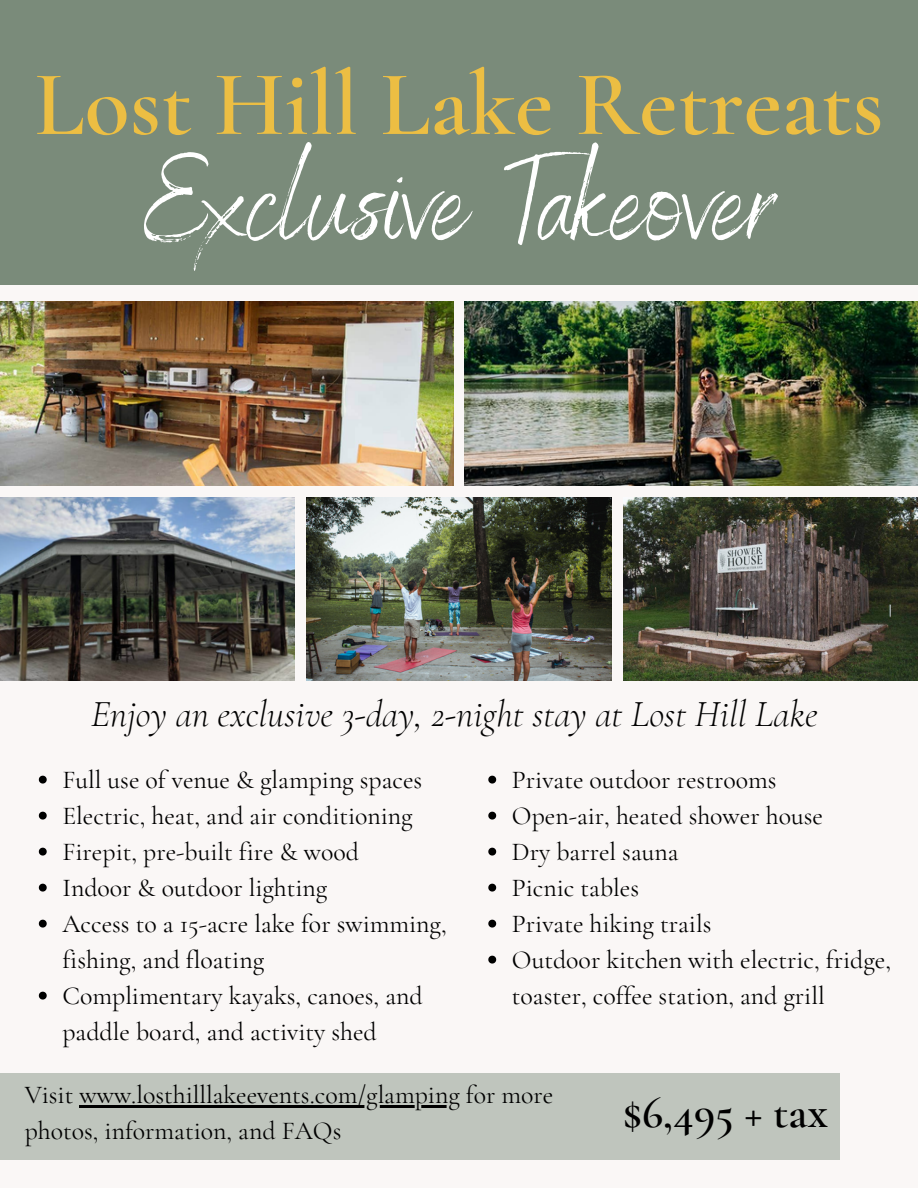
<style>
.page{position:relative;width:918px;height:1188px;background:#faf7f6}
.page>*{position:absolute;margin:0;border:0;box-sizing:border-box;transform-origin:0 0}
.t1{font:121.5px "Benedict";color:#fff}
.t2{font:600 92.85px "Cormorant Garamond";color:#ecbe43}
.t3{font:600 45.6px "Cormorant Garamond";color:#000}
.t4{font:italic 300 37.2px "Cormorant Garamond";color:#000}
.t5{font:25.8px/36px "Cormorant Garamond";color:#000}
</style>
<div class="page">
<img style="left:0;top:301px;width:453px;height:185px">
<img style="left:465px;top:301px;width:453px;height:185px">
<img style="left:0;top:497px;width:295px;height:183px">
<img style="left:306px;top:497px;width:306px;height:183px">
<img style="left:623px;top:497px;width:295px;height:183px">
<div style="left:0;top:0;width:918px;height:285px;background:#7a8b7a"></div>
<div style="left:0;top:1073px;width:840px;height:87px;background:#bfc5bd"></div>
<svg style="left:39px;top:776px;width:8px;height:8px"></svg>
<svg style="left:39px;top:812px;width:8px;height:8px"></svg>
<svg style="left:39px;top:848px;width:8px;height:8px"></svg>
<svg style="left:39px;top:884px;width:8px;height:8px"></svg>
<svg style="left:39px;top:920px;width:8px;height:8px"></svg>
<svg style="left:39px;top:992px;width:8px;height:8px"></svg>
<svg style="left:488px;top:776px;width:8px;height:8px"></svg>
<svg style="left:488px;top:812px;width:8px;height:8px"></svg>
<svg style="left:488px;top:848px;width:8px;height:8px"></svg>
<svg style="left:488px;top:884px;width:8px;height:8px"></svg>
<svg style="left:488px;top:920px;width:8px;height:8px"></svg>
<svg style="left:488px;top:956px;width:8px;height:8px"></svg>
<hr style="left:79px;top:1105px;width:381px;height:2px;background:#000">
<p class="t2" style="left:34px;top:48px;width:851px">Lost Hill Lake Retreats</p>
<p class="t1" style="left:144px;top:124px;width:632px">Exclusive Takeover</p>
<p class="t4" style="left:91px;top:691px;width:728px">Enjoy an exclusive 3-day, 2-night stay at Lost Hill Lake</p>
<p class="t5" style="left:62px;top:762px;width:361px">Full use of venue &amp; glamping spaces</p>
<p class="t5" style="left:62px;top:798px;width:352px">Electric, heat, and air conditioning</p>
<p class="t5" style="left:62px;top:834px;width:298px">Firepit, pre-built fire &amp; wood</p>
<p class="t5" style="left:62px;top:870px;width:266px">Indoor &amp; outdoor lighting</p>
<p class="t5" style="left:62px;top:906px;width:386px">Access to a 15-acre lake for swimming, fishing, and floating</p>
<p class="t5" style="left:62px;top:978px;width:362px">Complimentary kayaks, canoes, and paddle board, and activity shed</p>
<p class="t5" style="left:512px;top:762px;width:266px">Private outdoor restrooms</p>
<p class="t5" style="left:512px;top:798px;width:313px">Open-air, heated shower house</p>
<p class="t5" style="left:512px;top:834px;width:168px">Dry barrel sauna</p>
<p class="t5" style="left:512px;top:870px;width:129px">Picnic tables</p>
<p class="t5" style="left:512px;top:906px;width:201px">Private hiking trails</p>
<p class="t5" style="left:512px;top:942px;width:381px">Outdoor kitchen with electric, fridge, toaster, coffee station, and grill</p>
<p class="t5" style="left:25px;top:1077px;width:530px">Visit www.losthilllakeevents.com/glamping for more photos, information, and FAQs</p>
<p class="t3" style="left:623px;top:1085px;width:206px">$6,495 + tax</p>
</div>
